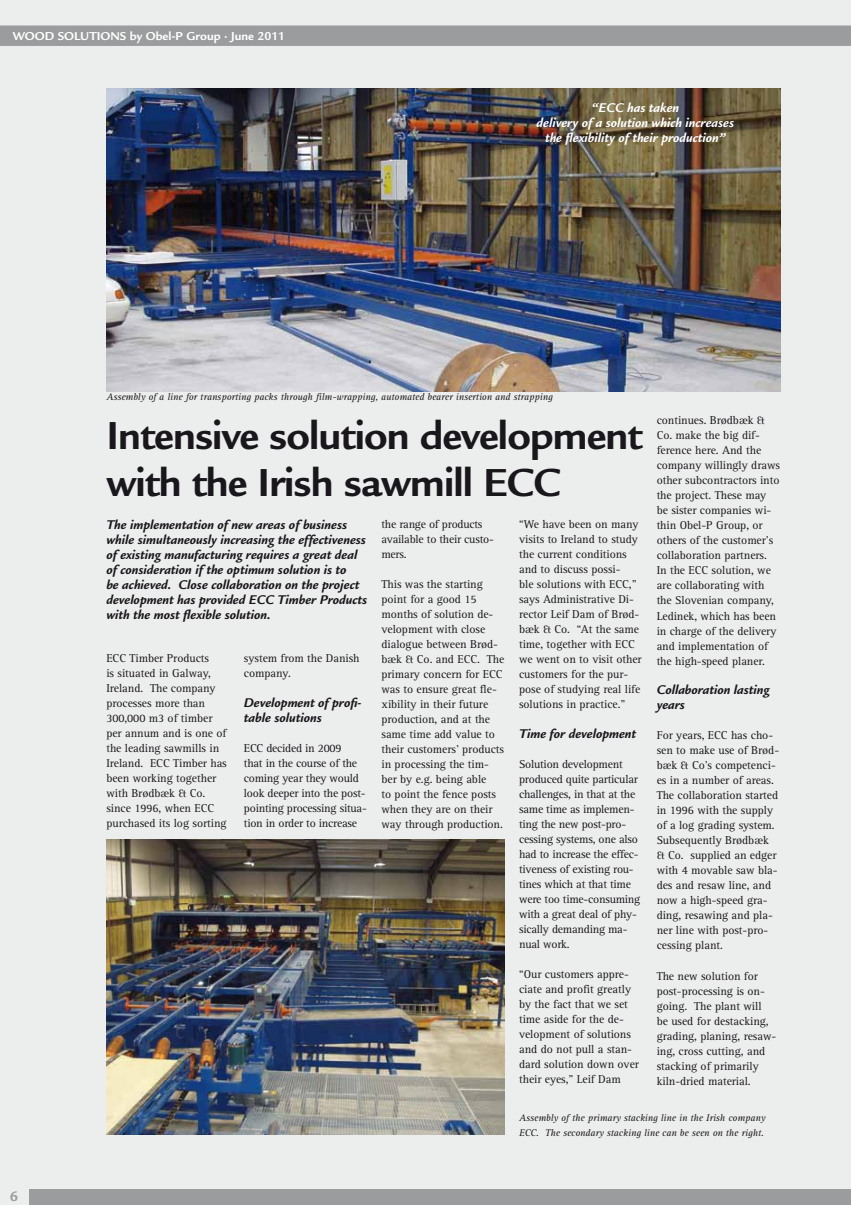
<style>
.page{position:relative;width:851px;height:1205px;background:#fff}
.page>*{position:absolute;margin:0;border:0;box-sizing:border-box;transform-origin:0 0}
.t1{font:700 42.5px/47.5px "Legacy Sans";letter-spacing:-.02em;color:#1a171c}
.t2{font:700 15px "Legacy Sans";color:#9a9c9d}
.t3{font:italic 700 13.75px/15px "Legacy Sans";color:#1a171c}
.t4{font:italic 700 13.75px/15px "Legacy Sans";color:#fff;text-align:center}
.t5{font:700 12.5px "Legacy Sans";color:#fff}
.t6{font:11.75px/15px "Rotis Serif";letter-spacing:-.005em;color:#1a171c}
.t7{font:italic 10px/15px "Rotis Serif";letter-spacing:-.005em;color:#1a171c}
</style>
<div class="page">
<div style="left:0;top:0;width:850px;height:1205px;background:#eceded"></div>
<div style="left:29px;top:1189px;width:821px;height:16px;background:#9a9c9d"></div>
<div style="left:0;top:26px;width:851px;height:20px;background:#9a9c9d"></div>
<img style="left:106px;top:839px;width:399px;height:295px">
<img style="left:106px;top:89px;width:674px;height:302px">
<p class="t5" style="left:13px;top:29px;width:274px">Wood Solutions by Obel-P Group · June 2011</p>
<p class="t4" style="left:536px;top:100px;width:199px">“ECC has taken<br>delivery of a solution which increases the flexibility of their production”</p>
<p class="t7" style="left:106px;top:390px;width:448px">Assembly of a line for transporting packs through film-wrapping, automated bearer insertion and strapping</p>
<h1 class="t1" style="left:106px;top:412px;width:537px">I ntensive solution development with the I rish sawmill ECC</h1>
<p class="t3" style="left:106px;top:518px;width:262px">The implementation of new areas of business while simultaneously increasing the effectiveness of existing manufacturing requires a great deal of consideration if the optimum solution is to<br>be achieved. Close collaboration on the project development has provided ECC Timber Products with the most flexible solution.</p>
<p class="t6" style="left:244px;top:650px;width:117px">system from the Danish company.</p>
<p class="t3" style="left:244px;top:695px;width:119px">Development of profi&shy;table solutions</p>
<p class="t6" style="left:244px;top:740px;width:124px">ECC decided in 2009<br>that in the course of the coming year they would look deeper into the post&shy;pointing processing situa&shy;tion in order to increase</p>
<p class="t6" style="left:381px;top:517px;width:114px">the range of products available to their custo&shy;mers.</p>
<p class="t6" style="left:381px;top:577px;width:124px">This was the starting point for a good 15 months of solution de&shy;velopment with close dialogue between Brød&shy;bæk &amp; Co. and ECC. The primary concern for ECC was to ensure great fle&shy;xibility in their future production, and at the same time add value to their customers’ products in processing the tim&shy;ber by e.g. being able<br>to point the fence posts when they are on their way through production.</p>
<p class="t6" style="left:519px;top:517px;width:124px">“We have been on many visits to Ireland to study the current conditions and to discuss possi-<br>ble solutions with ECC,” says Administrative Di&shy;rector Leif Dam of Brød&shy;bæk &amp; Co. “At the same time, together with ECC we went on to visit other customers for the pur&shy;pose of studying real life solutions in practice.”</p>
<p class="t3" style="left:519px;top:726px;width:119px">Time for development</p>
<p class="t6" style="left:519px;top:757px;width:123px">Solution development produced quite particular challenges, in that at the same time as implemen&shy;ting the new post-pro&shy;cessing systems, one also had to increase the effec&shy;tiveness of existing rou&shy;tines which at that time were too time-consuming with a great deal of phy&shy;sically demanding ma&shy;nual work.</p>
<p class="t6" style="left:519px;top:967px;width:121px">“Our customers appre&shy;ciate and profit greatly by the fact that we set time aside for the de&shy;velopment of solutions and do not pull a stan&shy;dard solution down over their eyes,” Leif Dam</p>
<p class="t6" style="left:106px;top:650px;width:122px">ECC Timber Products<br>is situated in Galway,<br>Ireland. The company processes more than<br>300,000 m3 of timber per annum and is one of the leading sawmills in<br>Ireland. ECC Timber has been working together with Brødbæk &amp; Co. since 1996, when ECC purchased its log sorting</p>
<p class="t6" style="left:656px;top:413px;width:125px">continues. Brødbæk &amp;<br>Co. make the big dif&shy;ference here. And the company willingly draws other subcontractors into the project. These may be sister companies wi&shy;thin Obel-P Group, or others of the customer’s collaboration partners.<br>In the ECC solution, we are collaborating with the Slovenian company,<br>Ledinek, which has been in charge of the delivery and implementation of the high-speed planer.</p>
<p class="t3" style="left:656px;top:682px;width:114px">Collaboration lasting years</p>
<p class="t6" style="left:656px;top:728px;width:124px">For years, ECC has cho&shy;sen to make use of Brød&shy;bæk &amp; Co’s competenci&shy;es in a number of areas.<br>The collaboration started in 1996 with the supply of a log grading system.<br>Subsequently Brødbæk &amp; Co. supplied an edger with 4 movable saw bla&shy;des and resaw line, and now a high-speed gra&shy;ding, resawing and pla&shy;ner line with post-pro&shy;cessing plant.</p>
<p class="t6" style="left:656px;top:968px;width:121px">The new solution for post-processing is on&shy;going. The plant will<br>be used for destacking, grading, planing, resaw&shy;ing, cross cutting, and stacking of primarily kiln-dried material.</p>
<p class="t2" style="left:10px;top:1187px;width:10px">6</p>
<p class="t7" style="left:519px;top:1110px;width:248px">Assembly of the primary stacking line in the Irish company<br>ECC. The secondary stacking line can be seen on the right.</p>
</div>
